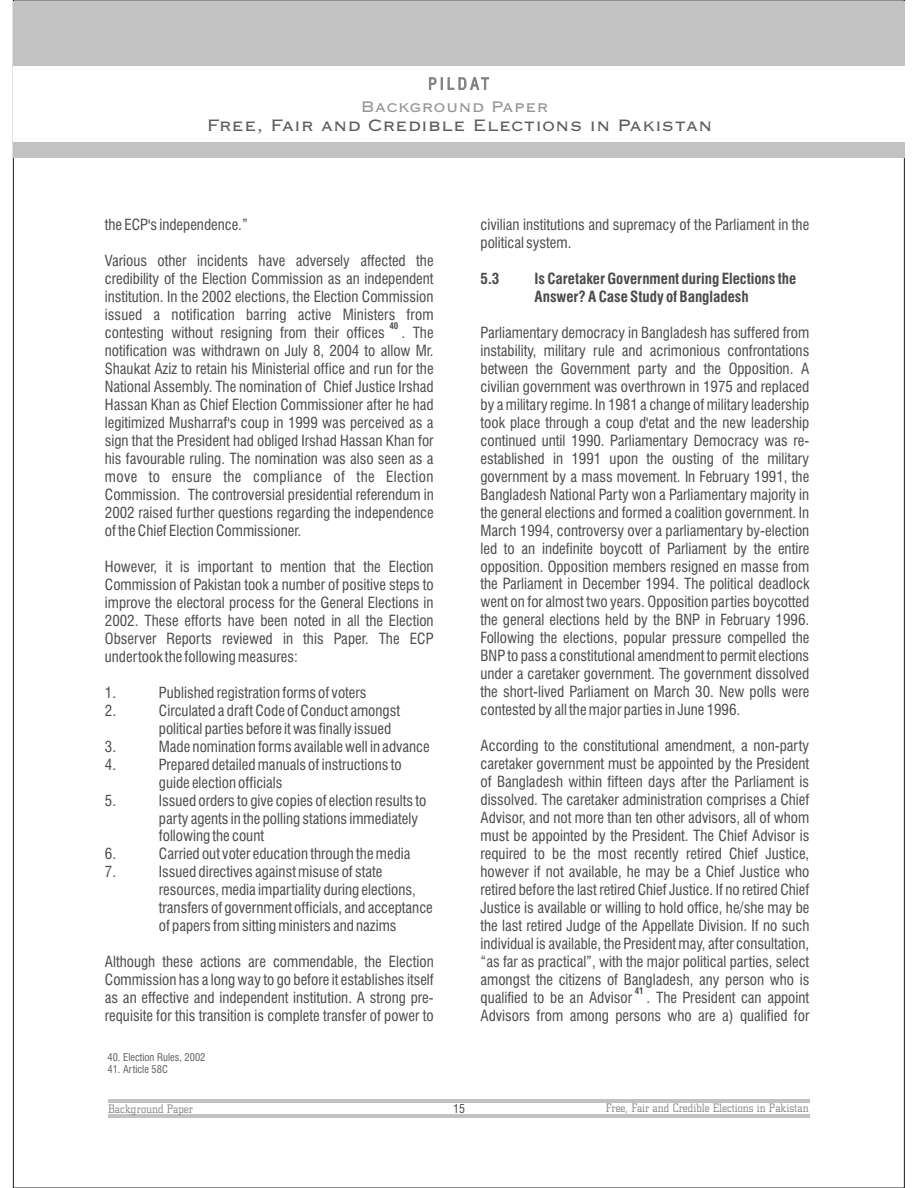
<style>
.page{position:relative;width:918px;height:1188px;background:#fff}
.page>*{position:absolute;margin:0;border:0;box-sizing:border-box;transform-origin:0 0}
.t1{font:21.75px "Copprpl Goth BT";color:#615c5c}
.t2{font:20.1px "Copprpl Goth BT";color:#969494}
.t3{font:15px/18px "Swis 721 Cn BT";color:#4d4a47;text-align:justify}
.t4{font:700 15px/18px "Swis 721 Cn BT";color:#4d4a47}
.t5{font:12.75px "City D Lig";color:#828282}
.t6{font:12px "Swis 721 Cn BT";color:#4d4a47}
.t7{font:10.5px "Swis 721 Cn BT";color:#615c5c}
.t8{font:700 9px "Swis 721 Cn BT";color:#4d4a47}
</style>
<div class="page">
<hr style="left:108px;top:1099px;width:702px;height:3px;background:#c2c2c2">
<hr style="left:108px;top:1114px;width:702px;height:3px;background:#c2c2c2">
<div style="left:13px;top:2px;width:892px;height:156px;background:#c2c2c2"></div>
<div style="left:13px;top:66px;width:892px;height:75px;background:#fff"></div>
<svg style="left:429px;top:77px;width:60px;height:13px"></svg>
<h2 class="t2" style="left:361px;top:97px;width:190px">Background Paper</h2>
<h1 class="t1" style="left:206px;top:115px;width:508px">Free, Fair and Credible Elections in Pakistan</h1>
<p class="t3" style="left:105px;top:217px;width:145px">the ECP's independence.”</p>
<p class="t3" style="left:105px;top:253px;width:330px">Various other incidents have adversely affected the credibility of the Election Commission as an independent institution. In the 2002 elections, the Election Commission issued a notification barring active Ministers from</p>
<p class="t8" style="left:389px;top:323px;width:10px">40</p>
<p class="t3" style="left:105px;top:325px;width:330px">contesting without resigning from their offices . The notification was withdrawn on July 8, 2004 to allow Mr.<br>Shaukat Aziz to retain his Ministerial office and run for the National Assembly. The nomination of Chief Justice Irshad Hassan Khan as Chief Election Commissioner after he had legitimized Musharraf's coup in 1999 was perceived as a sign that the President had obliged Irshad Hassan Khan for his favourable ruling. The nomination was also seen as a move to ensure the compliance of the Election Commission. The controversial presidential referendum in 2002 raised further questions regarding the independence of the Chief Election Commissioner.</p>
<p class="t3" style="left:105px;top:559px;width:330px">However, it is important to mention that the Election Commission of Pakistan took a number of positive steps to improve the electoral process for the General Elections in 2002. These efforts have been noted in all the Election Observer Reports reviewed in this Paper. The ECP undertook the following measures:</p>
<p class="t3" style="left:105px;top:685px;width:13px">1.</p>
<p class="t3" style="left:159px;top:685px;width:209px">Published registration forms of voters</p>
<p class="t3" style="left:105px;top:703px;width:13px">2.</p>
<p class="t3" style="left:159px;top:703px;width:243px">Circulated a draft Code of Conduct amongst political parties before it was finally issued</p>
<p class="t3" style="left:105px;top:739px;width:13px">3.</p>
<p class="t3" style="left:159px;top:739px;width:272px">Made nomination forms available well in advance</p>
<p class="t3" style="left:105px;top:757px;width:13px">4.</p>
<p class="t3" style="left:159px;top:757px;width:244px">Prepared detailed manuals of instructions to guide election officials</p>
<p class="t3" style="left:105px;top:793px;width:13px">5.</p>
<p class="t3" style="left:159px;top:793px;width:269px;text-align:left">Issued orders to give copies of election results to party agents in the polling stations immediately following the count</p>
<p class="t3" style="left:105px;top:847px;width:13px">6.</p>
<p class="t3" style="left:159px;top:847px;width:253px">Carried out voter education through the media</p>
<p class="t3" style="left:105px;top:865px;width:13px">7.</p>
<p class="t3" style="left:159px;top:865px;width:275px;text-align:left">Issued directives against misuse of state resources, media impartiality during elections, transfers of government officials, and acceptance of papers from sitting ministers and nazims</p>
<p class="t3" style="left:105px;top:954px;width:330px">Although these actions are commendable, the Election Commission has a long way to go before it establishes itself as an effective and independent institution. A strong pre&shy;requisite for this transition is complete transfer of power to</p>
<p class="t7" style="left:107px;top:1053px;width:100px">40. Election Rules, 2002</p>
<p class="t7" style="left:107px;top:1065px;width:62px">41. Article 58C</p>
<p class="t3" style="left:481px;top:217px;width:330px">civilian institutions and supremacy of the Parliament in the political system.</p>
<p class="t4" style="left:481px;top:271px;width:20px">5.3</p>
<p class="t4" style="left:535px;top:271px;width:263px">Is Caretaker Government during Elections the<br>Answer? A Case Study of Bangladesh</p>
<p class="t3" style="left:481px;top:325px;width:330px">Parliamentary democracy in Bangladesh has suffered from instability, military rule and acrimonious confrontations between the Government party and the Opposition. A civilian government was overthrown in 1975 and replaced by a military regime. In 1981 a change of military leadership took place through a coup d'etat and the new leadership continued until 1990. Parliamentary Democracy was re&shy;established in 1991 upon the ousting of the military government by a mass movement. In February 1991, the Bangladesh National Party won a Parliamentary majority in the general elections and formed a coalition government. In March 1994, controversy over a parliamentary by-election led to an indefinite boycott of Parliament by the entire opposition. Opposition members resigned en masse from the Parliament in December 1994. The political deadlock went on for almost two years. Opposition parties boycotted the general elections held by the BNP in February 1996.<br>Following the elections, popular pressure compelled the BNP to pass a constitutional amendment to permit elections under a caretaker government. The government dissolved the short-lived Parliament on March 30. New polls were contested by all the major parties in June 1996.</p>
<p class="t3" style="left:481px;top:738px;width:330px">According to the constitutional amendment, a non-party caretaker government must be appointed by the President of Bangladesh within fifteen days after the Parliament is dissolved. The caretaker administration comprises a Chief Advisor, and not more than ten other advisors, all of whom must be appointed by the President. The Chief Advisor is required to be the most recently retired Chief Justice, however if not available, he may be a Chief Justice who retired before the last retired Chief Justice. If no retired Chief Justice is available or willing to hold office, he/she may be the last retired Judge of the Appellate Division. If no such individual is available, the President may, after consultation, “as far as practical”, with the major political parties, select amongst the citizens of Bangladesh, any person who is</p>
<p class="t8" style="left:635px;top:988px;width:11px">41</p>
<p class="t3" style="left:481px;top:990px;width:330px">qualified to be an Advisor . The President can appoint<br>Advisors from among persons who are a) qualified for</p>
<p class="t5" style="left:108px;top:1102px;width:86px">Background Paper</p>
<p class="t6" style="left:453px;top:1104px;width:13px">15</p>
<p class="t5" style="left:606px;top:1102px;width:205px">Free, Fair and Credible Elections in Pakistan</p>
</div>
